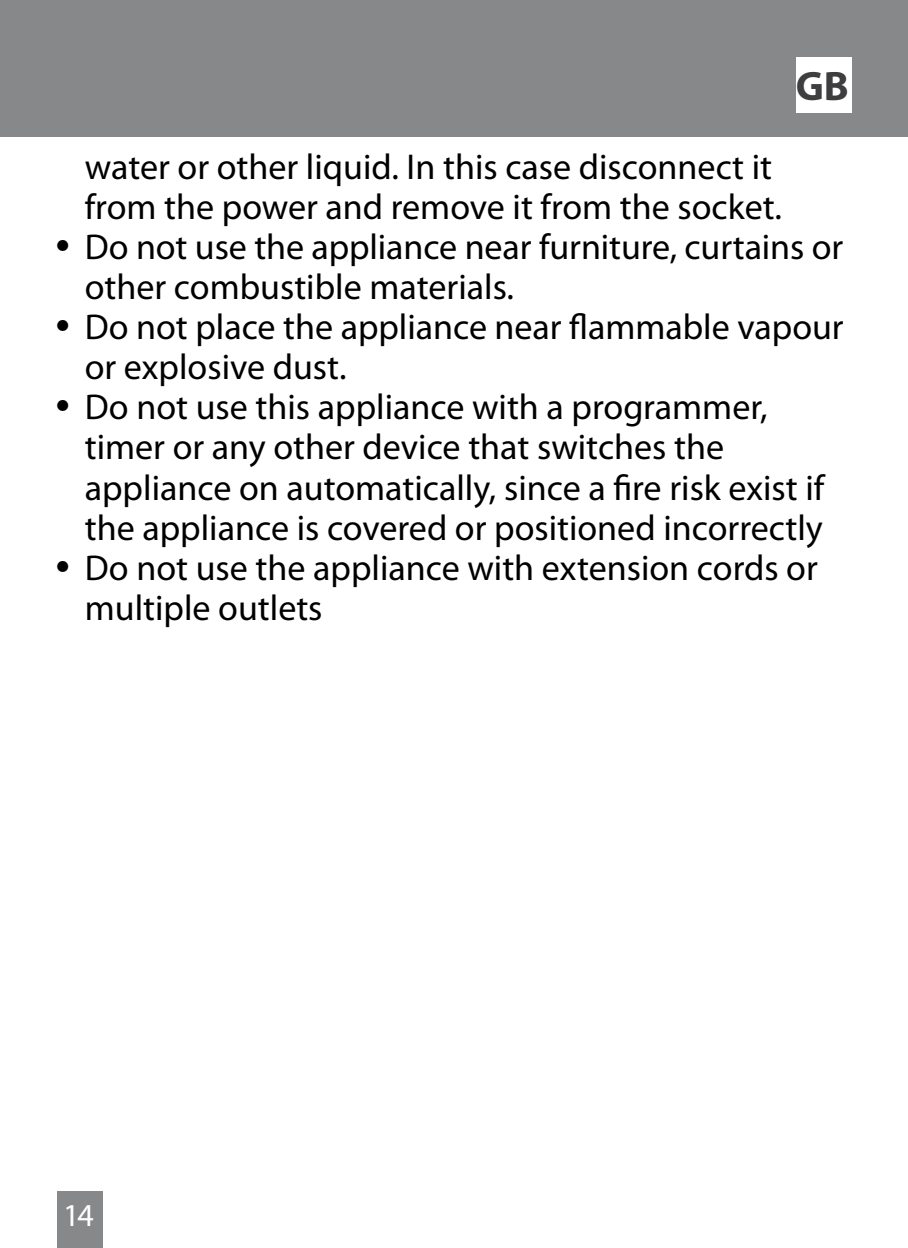
<style>
.page{position:relative;width:908px;height:1248px;background:#fff}
.page>*{position:absolute;margin:0;border:0;box-sizing:border-box;transform-origin:0 0}
.t1{font:700 41.2px "Myriad Pro";color:#3e3d40}
.t2{font:36px/40px "Myriad Pro";color:#000}
.t3{font:32px "Myriad Pro";color:#fff}
.s1{font-family:"Helvetica";font-stretch:condensed}
</style>
<div class="page">
<div style="left:0;top:0;width:907px;height:137px;background:#87888a"></div>
<div style="left:795px;top:57px;width:55px;height:55px;background:#fff"></div>
<div style="left:57px;top:1191px;width:45px;height:56px;background:#87888a"></div>
<p class="t1" style="left:795px;top:59px;width:55px">GB</p>
<p class="t2" style="left:85px;top:147px;width:698px">water or other liquid. In this case disconnect it from the power and remove it from the socket.</p>
<p class="t2" style="left:85px;top:227px;width:759px;text-indent:-28px"><span class="s1">•</span> Do not use the appliance near furniture, curtains or other combustible materials.</p>
<p class="t2" style="left:85px;top:307px;width:760px;text-indent:-28px"><span class="s1">•</span> Do not place the appliance near flammable vapour or explosive dust.</p>
<p class="t2" style="left:85px;top:387px;width:740px;text-indent:-28px"><span class="s1">•</span> Do not use this appliance with a programmer, timer or any other device that switches the appliance on automatically, since a fire risk exist if the appliance is covered or positioned incorrectly</p>
<p class="t2" style="left:85px;top:547px;width:734px;text-indent:-28px"><span class="s1">•</span> Do not use the appliance with extension cords or multiple outlets</p>
<p class="t3" style="left:63px;top:1194px;width:32px">14</p>
</div>
